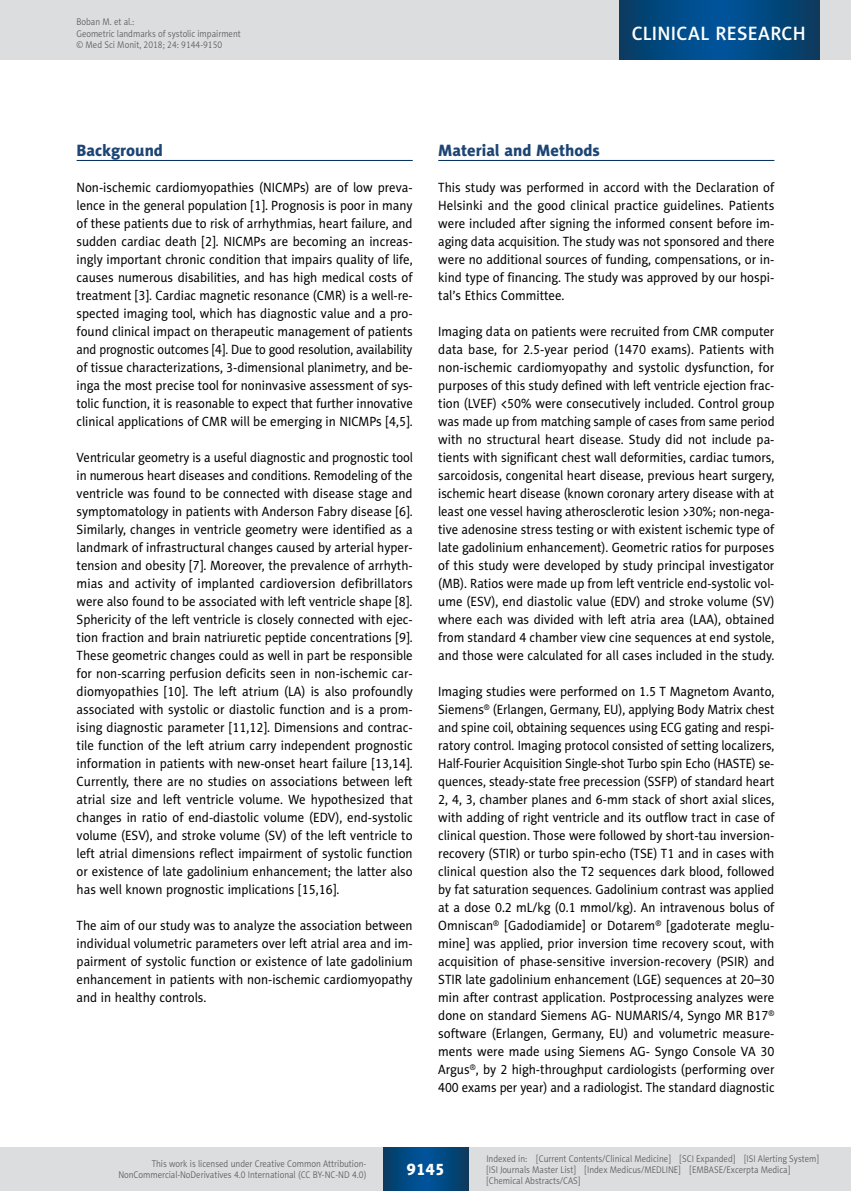
<style>
.page{position:relative;width:851px;height:1191px;background:#fff}
.page>*{position:absolute;margin:0;border:0;box-sizing:border-box;transform-origin:0 0}
.t1{font:19.5px "Naomi Sans EFN Medium";letter-spacing:.015em;color:#fff}
.t2{font:16.5px "Naomi Sans EFN Heavy";color:#1d4574}
.t3{font:16.5px "Naomi Sans EFN Heavy";color:#fff}
.t4{font:13.5px/18px "Naomi Sans EFN";color:#000;text-align:justify;scale:.95 1}
.t5{font:13.5px/18px "Naomi Sans EFN";color:#000;text-align:justify;scale:.94 1}
.t6{font:9.75px/11.2px "Naomi Sans EFN Light";color:#58595b;scale:.9 1}
</style>
<div class="page">
<hr style="left:77px;top:160px;width:335px;height:1px;background:#002b5c">
<hr style="left:438px;top:160px;width:336px;height:1px;background:#002b5c">
<div style="left:0;top:1148px;width:850px;height:43px;background:#dcddde"></div>
<svg style="left:383px;top:1147px;width:85px;height:43px;background:#02487f"></svg>
<div style="left:0;top:0;width:850px;height:60px;background:#dcddde"></div>
<svg style="left:619px;top:0;width:200px;height:60px;background:#02487f"></svg>
<p class="t6" style="left:77px;top:16px;width:184px">Boban M. et al.:<br>Geometric landmarks of systolic impairment © Med Sci Monit, 2018; 24: 9144-9150</p>
<h1 class="t1" style="left:631px;top:22px;width:175px">CLINICAL RESEARCH</h1>
<p class="t2" style="left:77px;top:140px;width:88px">Background</p>
<p class="t4" style="left:77px;top:178px;width:355px">Non-ischemic cardiomyopathies (NICMPs) are of low preva&shy;lence in the general population [1]. Prognosis is poor in many of these patients due to risk of arrhythmias, heart failure, and sudden cardiac death [2]. NICMPs are becoming an increas&shy;ingly important chronic condition that impairs quality of life, causes numerous disabilities, and has high medical costs of treatment [3]. Cardiac magnetic resonance (CMR) is a well-re&shy;spected imaging tool, which has diagnostic value and a pro&shy;found clinical impact on therapeutic management of patients and prognostic outcomes [4]. Due to good resolution, availability of tissue characterizations, 3-dimensional planimetry, and be&shy;inga the most precise tool for noninvasive assessment of sys&shy;tolic function, it is reasonable to expect that further innovative clinical applications of CMR will be emerging in NICMPs [4,5].</p>
<p class="t5" style="left:77px;top:448px;width:359px">Ventricular geometry is a useful diagnostic and prognostic tool in numerous heart diseases and conditions. Remodeling of the ventricle was found to be connected with disease stage and symptomatology in patients with Anderson Fabry disease [6].<br>Similarly, changes in ventricle geometry were identified as a landmark of infrastructural changes caused by arterial hyper&shy;tension and obesity [7]. Moreover, the prevalence of arrhyth&shy;mias and activity of implanted cardioversion defibrillators were also found to be associated with left ventricle shape [8].<br>Sphericity of the left ventricle is closely connected with ejec&shy;tion fraction and brain natriuretic peptide concentrations [9].<br>These geometric changes could as well in part be responsible for non-scarring perfusion deficits seen in non-ischemic car&shy;diomyopathies [10]. The left atrium (LA) is also profoundly associated with systolic or diastolic function and is a prom&shy;ising diagnostic parameter [11,12]. Dimensions and contrac&shy;tile function of the left atrium carry independent prognostic information in patients with new-onset heart failure [13,14].<br>Currently, there are no studies on associations between left atrial size and left ventricle volume. We hypothesized that changes in ratio of end-diastolic volume (EDV), end-systolic volume (ESV), and stroke volume (SV) of the left ventricle to left atrial dimensions reflect impairment of systolic function or existence of late gadolinium enhancement; the latter also has well known prognostic implications [15,16].</p>
<p class="t4" style="left:77px;top:916px;width:355px">The aim of our study was to analyze the association between individual volumetric parameters over left atrial area and im&shy;pairment of systolic function or existence of late gadolinium enhancement in patients with non-ischemic cardiomyopathy and in healthy controls.</p>
<p class="t2" style="left:438px;top:140px;width:163px">Material and Methods</p>
<p class="t4" style="left:438px;top:178px;width:355px">This study was performed in accord with the Declaration of Helsinki and the good clinical practice guidelines. Patients were included after signing the informed consent before im&shy;aging data acquisition. The study was not sponsored and there were no additional sources of funding, compensations, or in&shy;kind type of financing. The study was approved by our hospi&shy;tal’s Ethics Committee.</p>
<p class="t4" style="left:438px;top:322px;width:355px">Imaging data on patients were recruited from CMR computer data base, for 2.5-year period (1470 exams). Patients with non-ischemic cardiomyopathy and systolic dysfunction, for purposes of this study defined with left ventricle ejection frac&shy;tion (LVEF) &lt;50% were consecutively included. Control group was made up from matching sample of cases from same period with no structural heart disease. Study did not include pa&shy;tients with significant chest wall deformities, cardiac tumors, sarcoidosis, congenital heart disease, previous heart surgery, ischemic heart disease (known coronary artery disease with at least one vessel having atherosclerotic lesion &gt;30%; non-nega&shy;tive adenosine stress testing or with existent ischemic type of late gadolinium enhancement). Geometric ratios for purposes of this study were developed by study principal investigator (MB). Ratios were made up from left ventricle end-systolic vol&shy;ume (ESV), end diastolic value (EDV) and stroke volume (SV) where each was divided with left atria area (LAA), obtained from standard 4 chamber view cine sequences at end systole, and those were calculated for all cases included in the study.</p>
<p class="t4" style="left:438px;top:682px;width:355px">Imaging studies were performed on 1.5 T Magnetom Avanto, Siemens<sup>®</sup> (Erlangen, Germany, EU), applying Body Matrix chest and spine coil, obtaining sequences using ECG gating and respi&shy;ratory control. Imaging protocol consisted of setting localizers, Half-Fourier Acquisition Single-shot Turbo spin Echo (HASTE) se&shy;quences, steady-state free precession (SSFP) of standard heart 2, 4, 3, chamber planes and 6-mm stack of short axial slices, with adding of right ventricle and its outflow tract in case of clinical question. Those were followed by short-tau inversion&shy;recovery (STIR) or turbo spin-echo (TSE) T1 and in cases with clinical question also the T2 sequences dark blood, followed by fat saturation sequences. Gadolinium contrast was applied at a dose 0.2 mL/kg (0.1 mmol/kg). An intravenous bolus of Omniscan<sup>®</sup> [Gadodiamide] or Dotarem<sup>®</sup> [gadoterate meglu&shy;mine] was applied, prior inversion time recovery scout, with acquisition of phase-sensitive inversion-recovery (PSIR) and STIR late gadolinium enhancement (LGE) sequences at 20–30 min after contrast application. Postprocessing analyzes were done on standard Siemens AG- NUMARIS/4, Syngo MR B17<sup>® </sup>software (Erlangen, Germany, EU) and volumetric measure&shy;ments were made using Siemens AG- Syngo Console VA 30<br>Argus<sup>®</sup>, by 2 high-throughput cardiologists (performing over 400 exams per year) and a radiologist. The standard diagnostic</p>
<p class="t6" style="left:118px;top:1158px;width:277px;text-align:right">This work is licensed under Creative Common Attribution-<br>NonCommercial-NoDerivatives 4.0 International (CC BY-NC-ND 4.0)</p>
<p class="t3" style="left:406px;top:1159px;width:40px">9145</p>
<p class="t6" style="left:486px;top:1152px;width:371px">Indexed in: [Current Contents/Clinical Medicine] [SCI Expanded] [ISI Alerting System] [ISI Journals Master List] [Index Medicus/MEDLINE] [EMBASE/Excerpta Medica] [Chemical Abstracts/CAS]</p>
</div>
